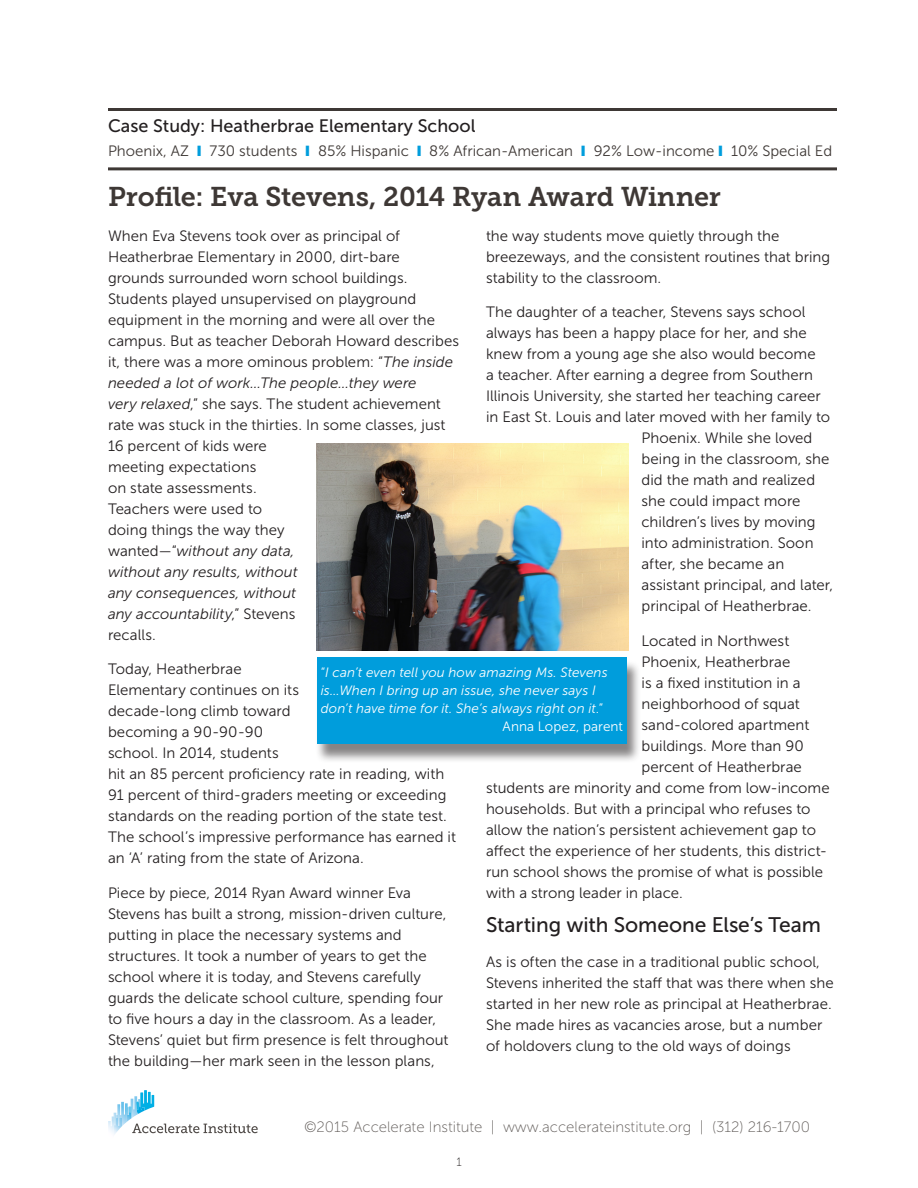
<style>
.page{position:relative;width:918px;height:1188px;background:#fff}
.page>*{position:absolute;margin:0;border:0;box-sizing:border-box;transform-origin:0 0}
.t1{font:27px "Museo Slab 700";letter-spacing:-.01em;color:#3e3835}
.t2{font:21px "Museo Sans 500";letter-spacing:-.005em;color:#231f20}
.t3{font:18px "Museo Sans 500";color:#231f20}
.t4{font:15px/21px "Museo Sans 300";letter-spacing:.005em;color:#231f20}
.t5{font:15px "Museo Sans 300";color:#3e3835}
.t6{font:15px "Museo Sans 100";color:#615c59}
.t7{font:italic 13.5px/18px "Museo Sans 300";letter-spacing:.005em;color:#fff}
.t8{font:13.5px "Museo Sans 300";letter-spacing:.01em;color:#fff}
.t9{font:12px "Museo Sans 100";color:#231f20}
.s1{font-style:italic}
.s2{font-style:normal}
</style>
<div class="page">
<svg style="left:108px;top:1090px;width:150px;height:45px"></svg>
<hr style="left:108px;top:167px;width:729px;height:3px;background:#3e3835">
<hr style="left:108px;top:108px;width:729px;height:3px;background:#3e3835">
<img style="left:317px;top:444px;width:311px;height:207px">
<div style="left:315px;top:660px;width:327px;height:103px;background:#231f20;opacity:.55"></div>
<div style="left:317px;top:657px;width:310px;height:87px;background:#009ddc"></div>
<p class="t3" style="left:108px;top:116px;width:369px">Case Study: Heatherbrae Elementary School</p>
<p class="t5" style="left:108px;top:143px;width:83px">Phoenix, AZ</p>
<p class="t5" style="left:210px;top:143px;width:89px">730 students</p>
<p class="t5" style="left:318px;top:143px;width:93px">85% Hispanic</p>
<p class="t5" style="left:429px;top:143px;width:145px">8% African-American</p>
<p class="t5" style="left:594px;top:143px;width:240px">92% Low-income 10% Special Ed</p>
<p class="t1" style="left:108px;top:181px;width:615px">Profile: Eva Stevens, 2014 Ryan Award Winner</p>
<p class="t4" style="left:108px;top:225px;width:353px">When Eva Stevens took over as principal of Heatherbrae Elementary in 2000, dirt-bare grounds surrounded worn school buildings.<br>Students played unsupervised on playground equipment in the morning and were all over the campus. But as teacher Deborah Howard describes it, there was a more ominous problem: “<span class="s1">The inside needed a lot of work…The people…they were<br>very relaxed</span>,” she says. The student achievement rate was stuck in the thirties. In some classes, just 16 percent of kids were<br>meeting expectations<br>on state assessments.<br>Teachers were used to<br>doing things the way they<br>wanted—“<span class="s1">without any data,<br>without any results, without<br>any consequences, without<br>any accountability</span>,” Stevens<br>recalls.</p>
<p class="t4" style="left:108px;top:659px;width:350px">Today, Heatherbrae<br>Elementary continues on its<br>decade-long climb toward<br>becoming a 90-90-90<br>school. In 2014, students<br>hit an 85 percent proficiency rate in reading, with 91 percent of third-graders meeting or exceeding standards on the reading portion of the state test.<br>The school’s impressive performance has earned it an ‘A’ rating from the state of Arizona.</p>
<p class="t4" style="left:108px;top:882px;width:342px">Piece by piece, 2014 Ryan Award winner Eva Stevens has built a strong, mission-driven culture, putting in place the necessary systems and structures. It took a number of years to get the school where it is today, and Stevens carefully guards the delicate school culture, spending four to five hours a day in the classroom. As a leader, Stevens’ quiet but firm presence is felt throughout the building—her mark seen in the lesson plans,</p>
<p class="t4" style="left:486px;top:225px;width:346px">the way students move quietly through the breezeways, and the consistent routines that bring stability to the classroom.</p>
<p class="t4" style="left:486px;top:302px;width:321px">The daughter of a teacher, Stevens says school</p>
<p class="t4" style="left:486px;top:323px;width:322px">always has been a happy place for her, and she</p>
<p class="t4" style="left:486px;top:344px;width:331px">knew from a young age she also would become</p>
<p class="t4" style="left:486px;top:365px;width:329px">a teacher. After earning a degree from Southern</p>
<p class="t4" style="left:486px;top:386px;width:336px">Illinois University, she started her teaching career</p>
<p class="t4" style="left:486px;top:407px;width:346px">in East St. Louis and later moved with her family to</p>
<p class="t4" style="left:642px;top:428px;width:172px">Phoenix. While she loved</p>
<p class="t4" style="left:642px;top:449px;width:189px">being in the classroom, she</p>
<p class="t4" style="left:642px;top:470px;width:175px">did the math and realized</p>
<p class="t4" style="left:642px;top:491px;width:160px">she could impact more</p>
<p class="t4" style="left:642px;top:512px;width:176px">children’s lives by moving</p>
<p class="t4" style="left:642px;top:533px;width:174px">into administration. Soon</p>
<p class="t4" style="left:642px;top:554px;width:144px">after, she became an</p>
<p class="t4" style="left:642px;top:575px;width:193px">assistant principal, and later,</p>
<p class="t4" style="left:642px;top:596px;width:172px">principal of Heatherbrae.</p>
<p class="t4" style="left:642px;top:630px;width:149px">Located in Northwest</p>
<p class="t4" style="left:642px;top:651px;width:150px">Phoenix, Heatherbrae</p>
<p class="t4" style="left:642px;top:672px;width:161px">is a fixed institution in a</p>
<p class="t4" style="left:642px;top:693px;width:160px">neighborhood of squat</p>
<p class="t4" style="left:642px;top:714px;width:169px">sand-colored apartment</p>
<p class="t4" style="left:642px;top:735px;width:164px">buildings. More than 90</p>
<p class="t4" style="left:642px;top:756px;width:162px">percent of Heatherbrae</p>
<p class="t4" style="left:486px;top:777px;width:345px">students are minority and come from low-income</p>
<p class="t4" style="left:486px;top:798px;width:326px">households. But with a principal who refuses to</p>
<p class="t4" style="left:486px;top:819px;width:332px">allow the nation’s persistent achievement gap to</p>
<p class="t4" style="left:486px;top:840px;width:343px">affect the experience of her students, this district-</p>
<p class="t4" style="left:486px;top:861px;width:339px">run school shows the promise of what is possible</p>
<p class="t4" style="left:486px;top:882px;width:198px">with a strong leader in place.</p>
<p class="t2" style="left:486px;top:914px;width:336px">Starting with Someone Else’s Team</p>
<p class="t4" style="left:486px;top:951px;width:349px">As is often the case in a traditional public school, Stevens inherited the staff that was there when she started in her new role as principal at Heatherbrae.<br>She made hires as vacancies arose, but a number of holdovers clung to the old ways of doings</p>
<p class="t7" style="left:321px;top:663px;width:288px"><span class="s2">“</span>I can’t even tell you how amazing Ms. Stevens is…When I bring up an issue, she never says I don’t have time for it. She’s always right on it<span class="s2">.”</span></p>
<p class="t8" style="left:503px;top:719px;width:122px">Anna Lopez, parent</p>
<p class="t6" style="left:304px;top:1119px;width:507px">©2015 Accelerate Institute | www.accelerateinstitute.org | (312) 216-1700</p>
<p class="t9" style="left:456px;top:1156px;width:7px">1</p>
</div>
